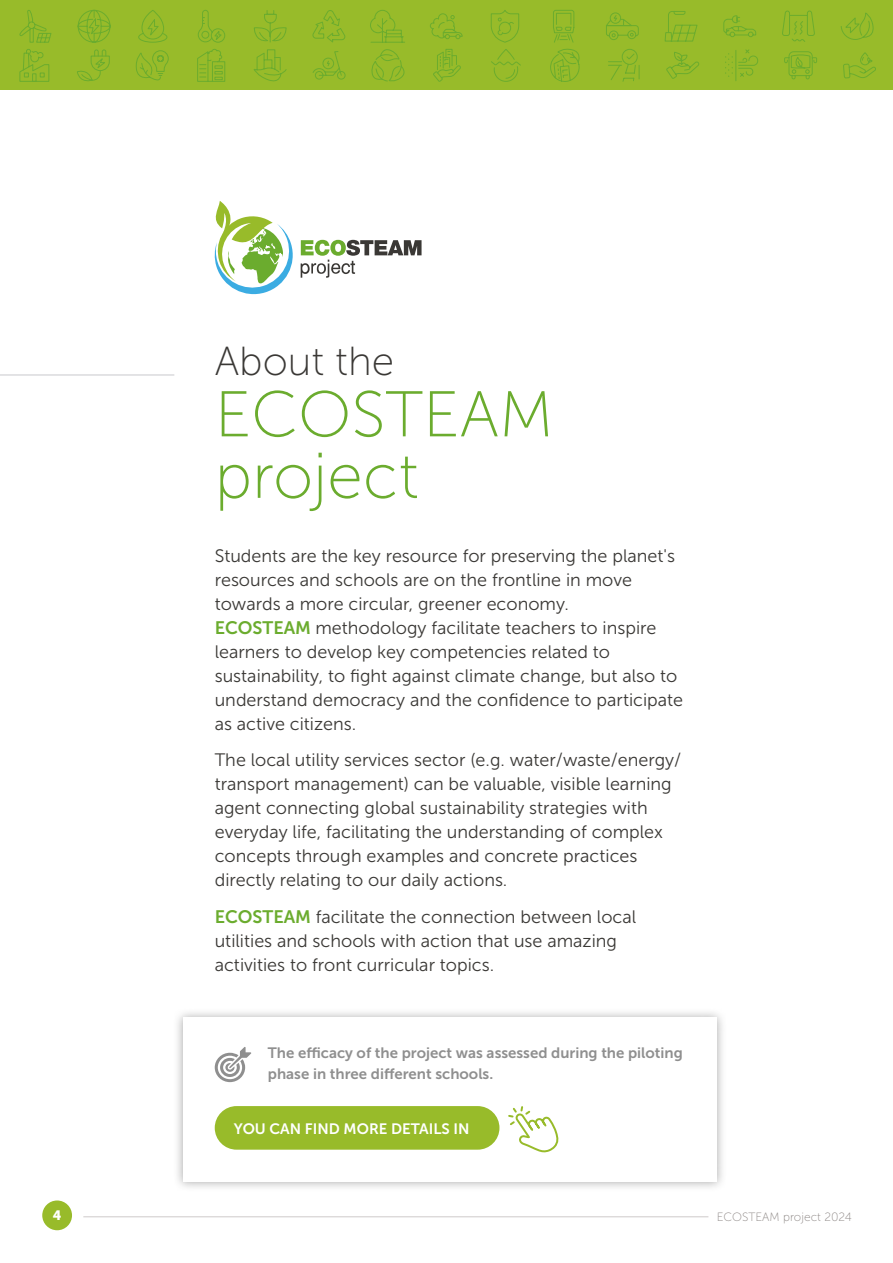
<style>
.page{position:relative;width:893px;height:1263px;background:#fff}
.page>*{position:absolute;margin:0;border:0;box-sizing:border-box;transform-origin:0 0}
.t1{font:64.5px/61.5px "Museo Sans 100";color:#6bac2e}
.t2{font:40.5px "Museo Sans 100";color:#3a3835}
.t3{font:18px/24px "Museo Sans 300";color:#3a3835}
.t4{font:15px/21px "Museo Sans 700";color:#8f8f8f}
.t5{font:15px "Museo Sans 700";color:#fff}
.t6{font:13.5px "Museo Sans 900";color:#fff}
.t7{font:12px "Museo Sans 100";color:#8e8886}
.s1{font-family:"Museo Sans 700";color:#6bac2e}
</style>
<div class="page">
<div style="left:42px;top:1200px;width:30px;height:30px;background:#98bb2a;border-radius:50%"></div>
<hr style="left:83px;top:1216px;width:625px;height:1px;background:#cecaca">
<div style="left:0;top:0;width:893px;height:89px;background:#98bb2a"></div>
<svg style="left:19px;top:9px;width:858px;height:81px"></svg>
<div style="left:173px;top:1008px;width:554px;height:183px;background:#8f8f8f;opacity:.75"></div>
<div style="left:183px;top:1018px;width:534px;height:164px;background:#fff"></div>
<div style="left:215px;top:1106px;width:284px;height:44px;background:#98bb2a;border-radius:22px"></div>
<svg style="left:214px;top:201px;width:208px;height:94px"></svg>
<hr style="left:0;top:374px;width:174px;height:2px;background:#dbdbdd">
<svg style="left:508px;top:1106px;width:51px;height:47px"></svg>
<svg style="left:215px;top:1047px;width:36px;height:35px"></svg>
<p class="t2" style="left:215px;top:339px;width:181px">About the</p>
<p class="t1" style="left:215px;top:384px;width:340px">ECOSTEAM project</p>
<p class="t3" style="left:215px;top:544px;width:462px">Students are the key resource for preserving the planet's resources and schools are on the frontline in move towards a more circular, greener economy.</p>
<p class="t3" style="left:215px;top:616px;width:470px"><span class="s1">ECOSTEAM</span> methodology facilitate teachers to inspire learners to develop key competencies related to sustainability, to fight against climate change, but also to understand democracy and the confidence to participate as active citizens.</p>
<p class="t3" style="left:215px;top:748px;width:468px">The local utility services sector (e.g. water/waste/energy/ transport management) can be valuable, visible learning agent connecting global sustainability strategies with everyday life, facilitating the understanding of complex concepts through examples and concrete practices directly relating to our daily actions.</p>
<p class="t3" style="left:215px;top:905px;width:423px"><span class="s1">ECOSTEAM</span> facilitate the connection between local utilities and schools with action that use amazing activities to front curricular topics.</p>
<p class="t4" style="left:268px;top:1042px;width:416px">The efficacy of the project was assessed during the piloting phase in three different schools.</p>
<p class="t5" style="left:234px;top:1121px;width:237px">YOU CAN FIND MORE DETAILS IN</p>
<p class="t6" style="left:53px;top:1208px;width:10px">4</p>
<p class="t7" style="left:717px;top:1210px;width:137px">ECOSTEAM project 2024</p>
</div>
